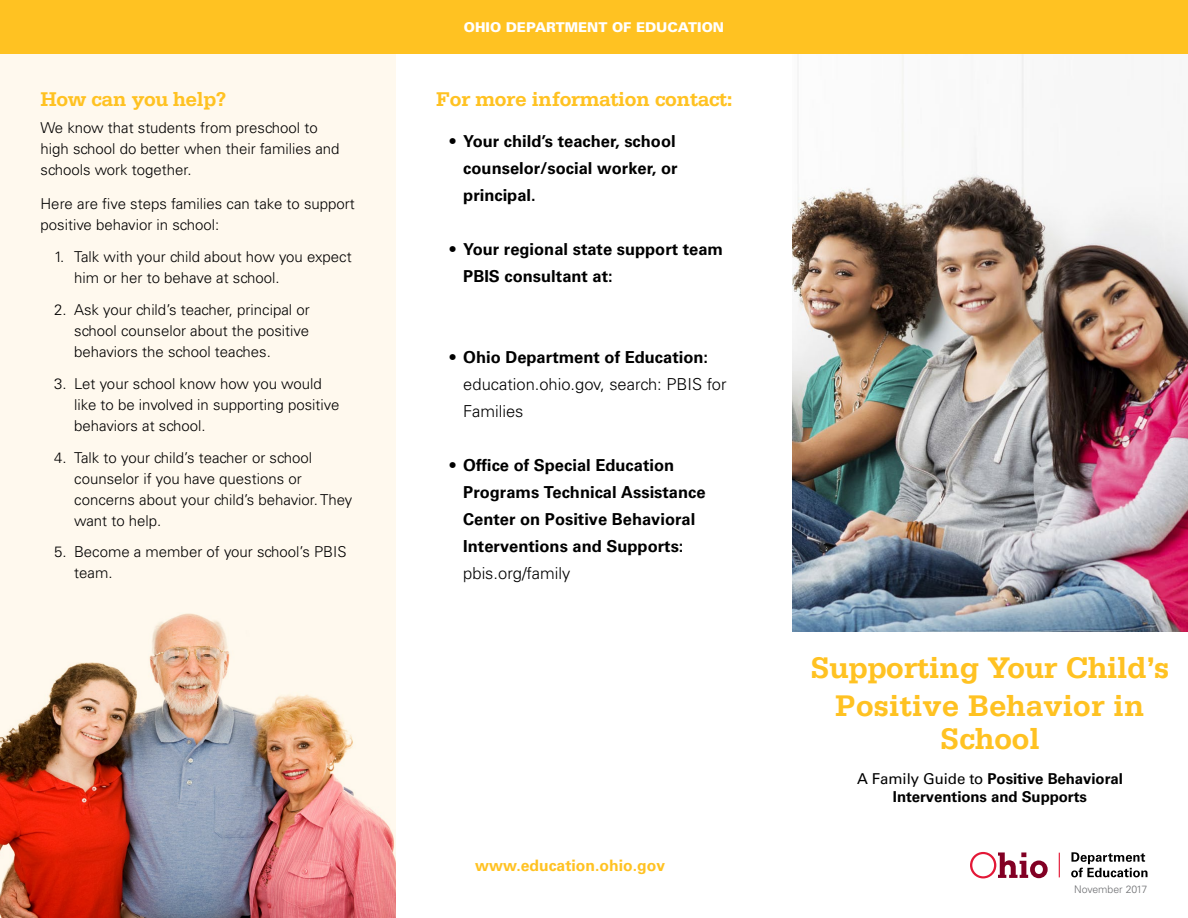
<style>
.page{position:relative;width:1188px;height:918px;background:#fff}
.page>*{position:absolute;margin:0;border:0;box-sizing:border-box;transform-origin:0 0}
.AHD{font:700 31.5px/33px "Serifa";color:#ffc222;text-align:center}
.AHD-2{font:700 21px "Serifa";letter-spacing:-.02em;color:#ffc222}
.t1{font:700 16.5px/27px "Univers";color:#000}
.t2{font:300 16.5px/27px "Univers LT Std";color:#000}
.t3{font:700 15.75px "Univers";color:#ffc222}
.BOD_BL{font:300 15px/21px "Univers LT Std";color:#000}
.BOD_w_space{font:700 15px "Univers";letter-spacing:-.005em;color:#000}
.SECTION{font:900 13.5px "Univers";color:#fff}
.BOD{font:300 10.5px "Univers LT Std";color:#6d6e71}
.s1{font-family:"Univers";font-weight:700}
.s2{font-family:"Univers LT Std";font-weight:300}
.s3{font-weight:400}
</style>
<div class="page">
<div style="left:0;top:42px;width:396px;height:876px;background:#fff9ee"></div>
<img style="left:792px;top:54px;width:396px;height:578px">
<div style="left:0;top:0;width:1188px;height:54px;background:#ffc222"></div>
<svg style="left:970px;top:852px;width:78px;height:26px"></svg>
<svg style="left:1059px;top:853px;width:1px;height:24px"></svg>
<svg style="left:1071px;top:852px;width:76px;height:25px"></svg>
<img style="left:0;top:613px;width:396px;height:305px">
<p class="AHD-2" style="left:40px;top:87px;width:187px">How can you help?</p>
<p class="BOD_BL" style="left:40px;top:117px;width:301px">We know that students from preschool to high school do better when their families and schools work together.</p>
<p class="BOD_BL" style="left:40px;top:194px;width:316px">Here are five steps families can take to support positive behavior in school:</p>
<p class="BOD_BL" style="left:74px;top:246px;width:279px;text-indent:-20px">1. Talk with your child about how you expect him or her to behave at school.</p>
<p class="BOD_BL" style="left:74px;top:299px;width:237px;text-align:justify;text-indent:-20px">2. Ask your child’s teacher, principal or school counselor about the positive behaviors the school teaches.</p>
<p class="BOD_BL" style="left:74px;top:373px;width:267px;text-indent:-20px">3. Let your school know how you would like to be involved in supporting positive behaviors at school.</p>
<p class="BOD_BL" style="left:74px;top:447px;width:279px;text-indent:-20px">4. Talk to your child’s teacher or school counselor if you have questions or concerns about your child’s behavior. They want to help.</p>
<p class="BOD_BL" style="left:74px;top:542px;width:274px;text-indent:-20px">5. Become a member of your school’s PBIS team.</p>
<p class="SECTION" style="left:464px;top:19px;width:262px">OHIO DEPARTMENT OF EDUCATION</p>
<p class="AHD-2" style="left:436px;top:87px;width:298px">For more information contact:</p>
<p class="t1" style="left:463px;top:128px;width:216px;text-align:justify;text-indent:-14px">• Your child’s teacher, school counselor/social worker, or principal.</p>
<p class="t1" style="left:463px;top:236px;width:261px;text-indent:-14px">• Your regional state support team<br>PBIS consultant at:</p>
<p class="t2" style="left:463px;top:344px;width:265px;text-indent:-14px"><span class="s1">• Ohio Department of Education: </span>education.ohio.gov, search: PBIS for<br>Families</p>
<p class="t1" style="left:463px;top:452px;width:244px;text-indent:-14px">• Office of Special Education<br>Programs Technical Assistance<br>Center on Positive Behavioral<br>Interventions and Supports: <span class="s2">pbis.org/family</span></p>
<p class="t3" style="left:475px;top:856px;width:191px">www.education.ohio.gov</p>
<p class="AHD" style="left:811px;top:651px;width:360px">Supporting Your Child’s</p>
<p class="AHD" style="left:835px;top:690px;width:311px">Positive Behavior in<br>School</p>
<p class="BOD_w_space" style="left:857px;top:769px;width:267px"><span class="s3">A Family Guide to</span> Positive Behavioral</p>
<p class="BOD_w_space" style="left:893px;top:787px;width:196px">Interventions and Supports</p>
<p class="BOD" style="left:1074px;top:883px;width:75px">November 2017</p>
</div>
